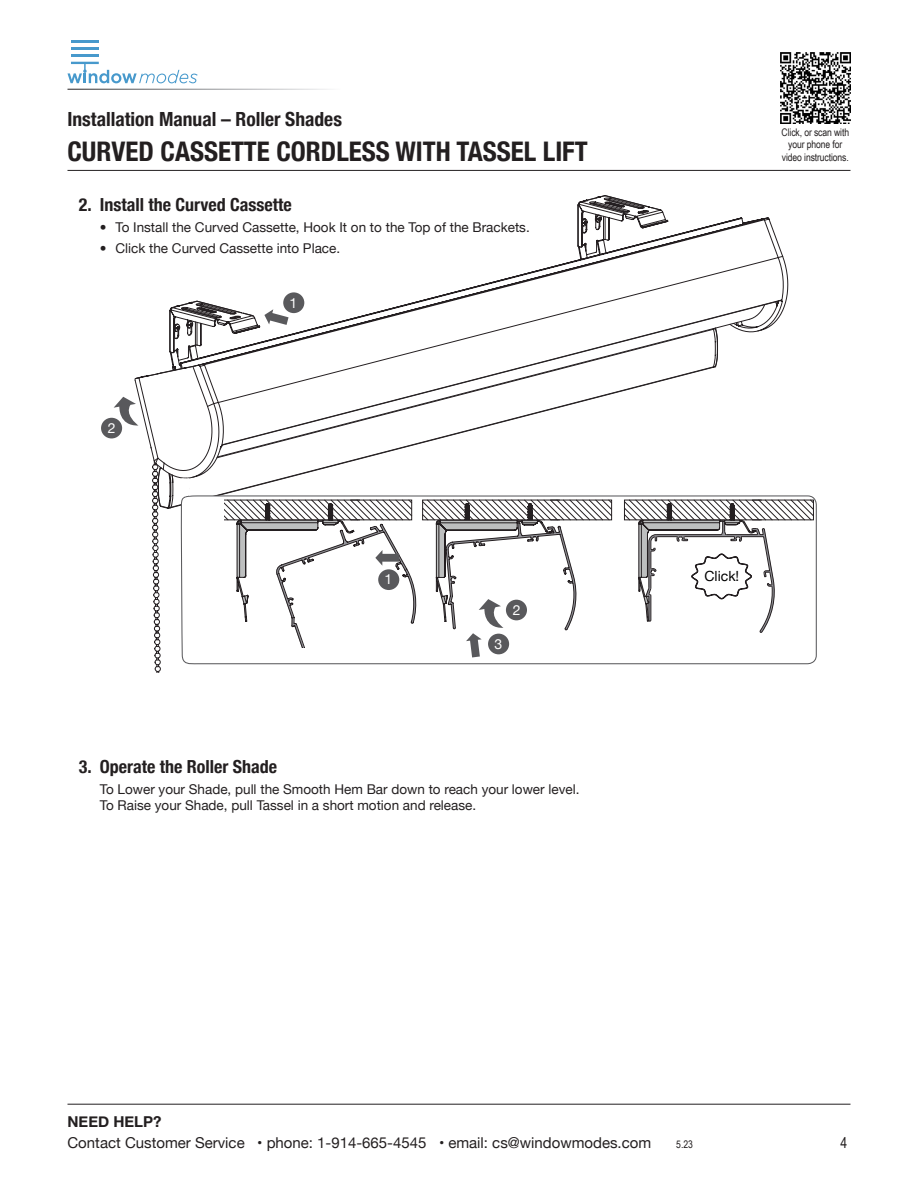
<style>
.page{position:relative;width:918px;height:1188px;background:#fff}
.page>*{position:absolute;margin:0;border:0;box-sizing:border-box;transform-origin:0 0}
.t1{font:700 condensed 27px "Helvetica Neue";color:#231f20}
.t2{font:700 condensed 19.5px "Helvetica Neue";color:#231f20}
.t3{font:700 condensed 18px "Helvetica Neue";color:#231f20}
.t4{font:15px "Helvetica Neue";color:#231f20}
.t5{font:700 15px "Helvetica Neue";color:#231f20}
.t6{font:15px "Arial Narrow";color:#231f20}
.t7{font:13.95px "Helvetica Neue";color:#000}
.t8{font:13.95px "Helvetica Neue";color:#fff}
.t9{font:13.5px/16.2px "Helvetica Neue";color:#231f20}
.t10{font:10.5px/12.6px "Arial Narrow";letter-spacing:-.01em;color:#231f20;text-align:center}
.s1{font-weight:700;font-stretch:condensed}
</style>
<div class="page">
<hr style="left:68px;top:1104px;width:782px;height:1px;background:#231f20">
<hr style="left:68px;top:170px;width:782px;height:1px;background:#231f20">
<img style="left:780px;top:53px;width:70px;height:70px">
<hr style="left:71px;top:48px;width:28px;height:2px;background:#4799cc">
<hr style="left:71px;top:55px;width:28px;height:2px;background:#4799cc">
<hr style="left:71px;top:40px;width:28px;height:3px;background:#4799cc">
<svg style="left:68px;top:62px;width:130px;height:21px"></svg>
<svg style="left:196px;top:197px;width:592px;height:104px"></svg>
<div style="left:283px;top:292px;width:21px;height:21px;background:#59595c;border-radius:50%"></div>
<div style="left:101px;top:418px;width:21px;height:20px;background:#59595c;border-radius:50%"></div>
<svg style="left:114px;top:301px;width:700px;height:372px"></svg>
<h2 class="t2" style="left:68px;top:103px;width:276px">Installation Manual – Roller Shades</h2>
<h1 class="t1" style="left:68px;top:129px;width:522px">CURVED CASSETTE CORDLESS WITH TASSEL LIFT</h1>
<h3 class="t3" style="left:79px;top:190px;width:214px">2. Install the Curved Cassette</h3>
<p class="t9" style="left:100px;top:220px;width:431px"><span class="s1">•</span> To Install the Curved Cassette, Hook It on to the Top of the Brackets.</p>
<p class="t9" style="left:100px;top:241px;width:242px"><span class="s1">•</span> Click the Curved Cassette into Place.</p>
<p class="t8" style="left:108px;top:418px;width:9px">2</p>
<p class="t8" style="left:290px;top:293px;width:9px">1</p>
<p class="t10" style="left:782px;top:125px;width:69px">Click, or scan with your phone for video instructions.</p>
<p class="t8" style="left:385px;top:569px;width:9px">1</p>
<p class="t7" style="left:705px;top:566px;width:36px">Click!</p>
<p class="t8" style="left:513px;top:600px;width:9px">2</p>
<p class="t8" style="left:495px;top:634px;width:9px">3</p>
<h3 class="t3" style="left:79px;top:752px;width:200px">3. Operate the Roller Shade</h3>
<p class="t9" style="left:100px;top:782px;width:481px">To Lower your Shade, pull the Smooth Hem Bar down to reach your lower level.<br>To Raise your Shade, pull Tassel in a short motion and release.</p>
<p class="t5" style="left:68px;top:1109px;width:95px">NEED HELP?</p>
<p class="t4" style="left:68px;top:1131px;width:585px">Contact Customer Service • phone: 1-914-665-4545 • email: cs@windowmodes.com</p>
<p class="t10" style="left:676px;top:1137px;width:18px">5.23</p>
<p class="t6" style="left:841px;top:1131px;width:8px">4</p>
</div>
